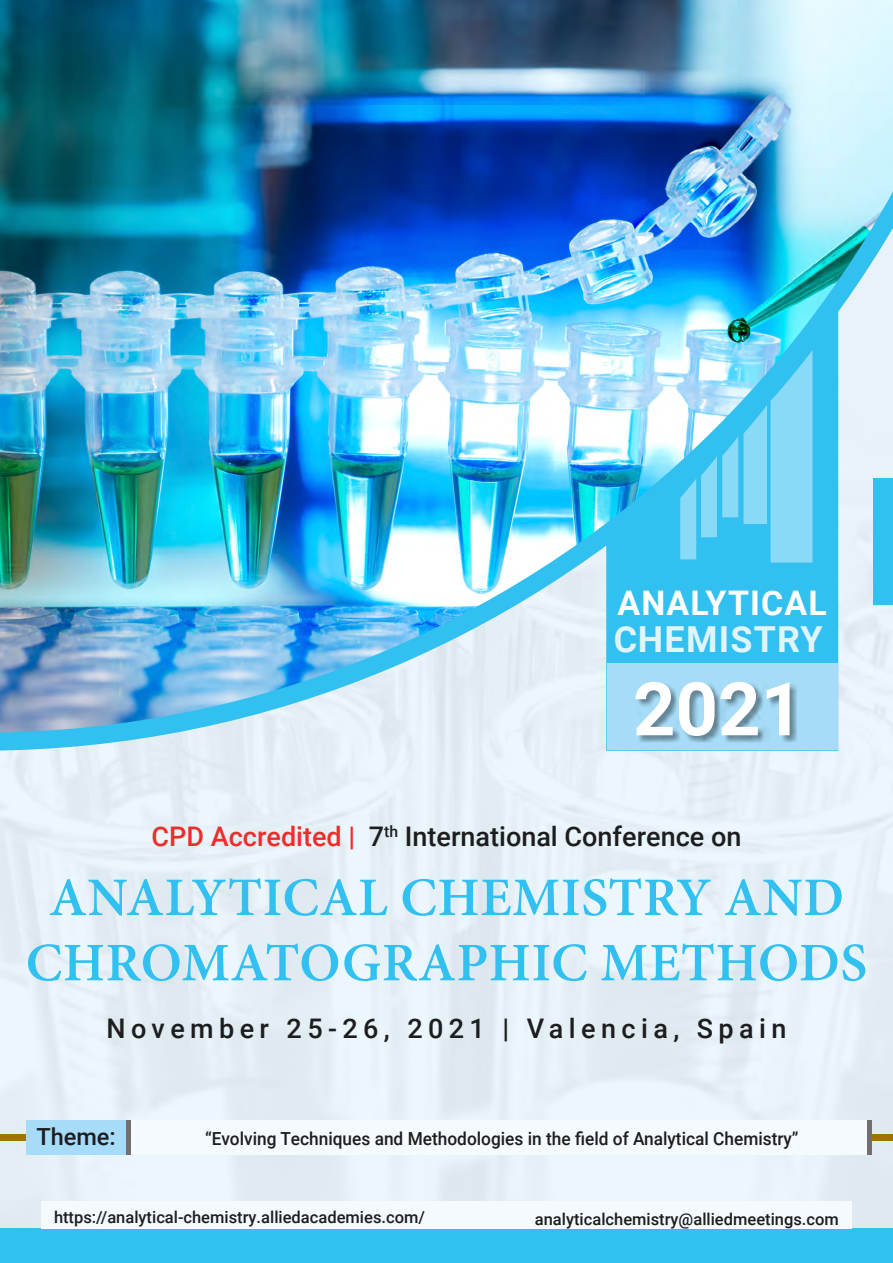
<style>
.page{position:relative;width:893px;height:1263px;background:#fff}
.page>*{position:absolute;margin:0;border:0;box-sizing:border-box;transform-origin:0 0}
.t1{font:700 74.1px "Roboto";color:#fff}
.t2{font:600 54.3px/65.2px "Minion Pro";letter-spacing:.01em;color:#32c0f0;text-align:center}
.t3{font:700 35.85px "Roboto";letter-spacing:.035em;color:#fff}
.t4{font:700 33.9px "Roboto";letter-spacing:.035em;color:#fff}
.t5{font:500 27px "Roboto";color:#1d1d1f}
.t6{font:500 27px "Roboto";letter-spacing:.2em;color:#1d1d1f}
.t7{font:500 23.55px "Roboto";color:#1d1d1f}
.t8{font:500 18px "Roboto";color:#1d1d1f;scale:.96 1}
.t9{font:500 16.5px "Roboto";color:#1d1d1f}
.s1{color:#ee2d2b}
</style>
<div class="page">
<div style="left:0;top:751px;width:893px;height:477px;background:#e5f1f7"></div>
<div style="left:0;top:1135px;width:893px;height:6px;background:#a27204"></div>
<div style="left:87px;top:1120px;width:780px;height:35px;background:#f4fafe"></div>
<div style="left:0;top:1228px;width:893px;height:35px;background:#32c0f0"></div>
<div style="left:41px;top:1201px;width:810px;height:27px;background:#f4fafe"></div>
<img style="left:0;top:0;width:893px;height:751px">
<svg style="left:606px;top:310px;width:232px;height:441px;background:#55cbf1"></svg>
<div style="left:607px;top:664px;width:230px;height:86px;background:#a6dcf7"></div>
<div style="left:637px;top:683px;width:159px;height:60px;background:#000;opacity:.39"></div>
<div style="left:26px;top:1120px;width:99px;height:35px;background:#a6dcf7"></div>
<div style="left:126px;top:1120px;width:5px;height:35px;background:#736f70"></div>
<div style="left:867px;top:1120px;width:5px;height:35px;background:#736f70"></div>
<svg style="left:680px;top:350px;width:132px;height:213px;background:#79d5f5"></svg>
<div style="left:873px;top:478px;width:20px;height:126px;background:#32c0f0"></div>
<h3 class="t4" style="left:617px;top:579px;width:211px">ANALYTICAL</h3>
<h3 class="t3" style="left:613px;top:614px;width:211px">CHEMISTRY</h3>
<h1 class="t1" style="left:633px;top:657px;width:172px">2021</h1>
<h3 class="t5" style="left:152px;top:817px;width:591px"><span class="s1">CPD Accredited |</span> 7<sup>th</sup> International Conference on</h3>
<h2 class="t2" style="left:26px;top:865px;width:843px">ANALYTICAL CHEMISTRY AND<br>CHROMATOGRAPHIC METHODS</h2>
<h3 class="t6" style="left:106px;top:1010px;width:681px">November 25-26, 2021 | Valencia, Spain</h3>
<h3 class="t7" style="left:36px;top:1120px;width:81px">Theme:</h3>
<p class="t8" style="left:205px;top:1126px;width:620px">“Evolving Techniques and Methodologies in the field of Analytical Chemistry”</p>
<p class="t9" style="left:54px;top:1205px;width:373px">https://analytical-chemistry.alliedacademies.com/</p>
<p class="t9" style="left:535px;top:1207px;width:306px">analyticalchemistry@alliedmeetings.com</p>
</div>
